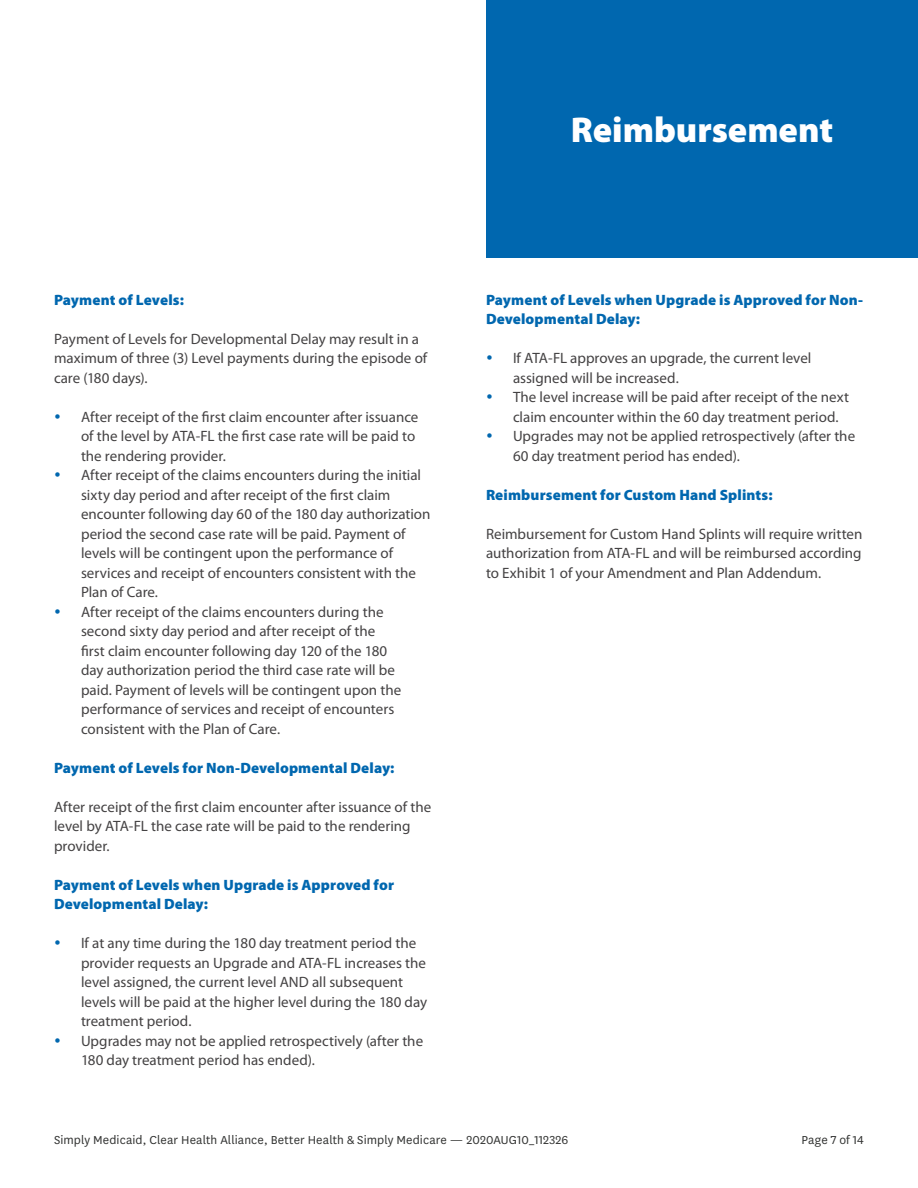
<style>
.page{position:relative;width:918px;height:1188px;background:#fff}
.page>*{position:absolute;margin:0;border:0;box-sizing:border-box;transform-origin:0 0}
.t1{font:900 36px "Myriad Pro";color:#fff}
.t2{font:15px/19.5px "Myriad Pro";color:#444243}
.t3{font:900 15px/19.5px "Myriad Pro";letter-spacing:.01em;color:#0067af}
.t4{font:13.5px "National";letter-spacing:.005em;color:#323332}
</style>
<div class="page">
<div style="left:486px;top:0;width:432px;height:257px;background:#0067af"></div>
<p class="t1" style="left:571px;top:109px;width:264px">Reimbursement</p>
<p class="t3" style="left:54px;top:290px;width:131px">Payment of Levels:</p>
<p class="t2" style="left:54px;top:329px;width:375px">Payment of Levels for Developmental Delay may result in a maximum of three (3) Level payments during the episode of care (180 days).</p>
<p class="t2" style="left:81px;top:407px;width:339px">After receipt of the first claim encounter after issuance of the level by ATA-FL the first case rate will be paid to the rendering provider.</p>
<p class="t2" style="left:81px;top:465px;width:351px">After receipt of the claims encounters during the initial sixty day period and after receipt of the first claim encounter following day 60 of the 180 day authorization period the second case rate will be paid. Payment of levels will be contingent upon the performance of services and receipt of encounters consistent with the Plan of Care.</p>
<p class="t2" style="left:81px;top:602px;width:322px">After receipt of the claims encounters during the second sixty day period and after receipt of the first claim encounter following day 120 of the 180 day authorization period the third case rate will be paid. Payment of levels will be contingent upon the performance of services and receipt of encounters consistent with the Plan of Care.</p>
<p class="t3" style="left:54px;top:758px;width:342px">Payment of Levels for Non-Developmental Delay:</p>
<p class="t2" style="left:54px;top:797px;width:379px">After receipt of the first claim encounter after issuance of the level by ATA-FL the case rate will be paid to the rendering provider.</p>
<p class="t3" style="left:54px;top:875px;width:342px">Payment of Levels when Upgrade is Approved for<br>Developmental Delay:</p>
<p class="t2" style="left:81px;top:933px;width:348px">If at any time during the 180 day treatment period the provider requests an Upgrade and ATA-FL increases the level assigned, the current level AND all subsequent levels will be paid at the higher level during the 180 day treatment period.</p>
<p class="t2" style="left:81px;top:1031px;width:344px">Upgrades may not be applied retrospectively (after the<br>180 day treatment period has ended).</p>
<p class="t3" style="left:486px;top:290px;width:378px">Payment of Levels when Upgrade is Approved for Non-<br>Developmental Delay:</p>
<p class="t2" style="left:513px;top:348px;width:300px">If ATA-FL approves an upgrade, the current level assigned will be increased.</p>
<p class="t2" style="left:513px;top:387px;width:338px">The level increase will be paid after receipt of the next claim encounter within the 60 day treatment period.</p>
<p class="t2" style="left:513px;top:426px;width:344px">Upgrades may not be applied retrospectively (after the<br>60 day treatment period has ended).</p>
<p class="t3" style="left:486px;top:485px;width:288px">Reimbursement for Custom Hand Splints:</p>
<p class="t2" style="left:486px;top:524px;width:378px;text-align:justify">Reimbursement for Custom Hand Splints will require written authorization from ATA-FL and will be reimbursed according to Exhibit 1 of your Amendment and Plan Addendum.</p>
<p class="t4" style="left:54px;top:1131px;width:516px">Simply Medicaid, Clear Health Alliance, Better Health &amp; Simply Medicare — 2020AUG10_112326</p>
<p class="t4" style="left:801px;top:1131px;width:64px">Page 7 of 14</p>
</div>
